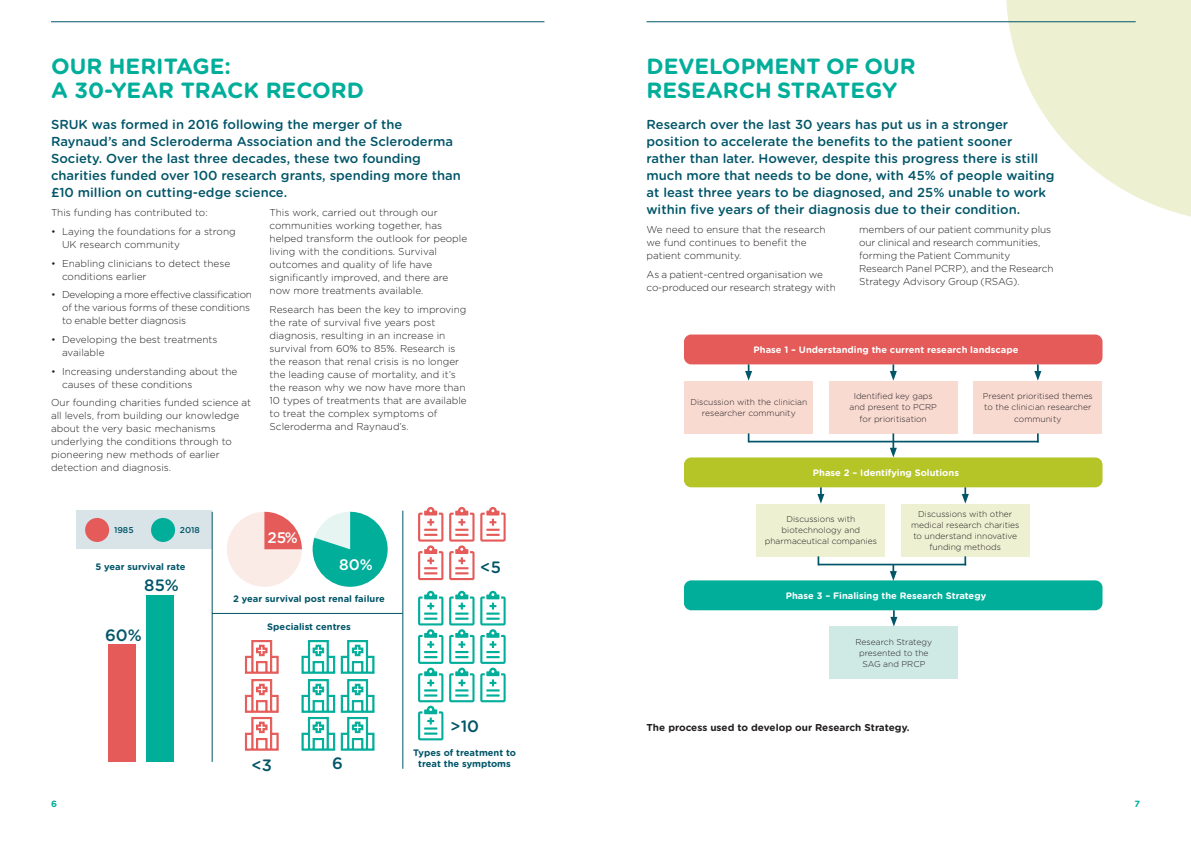
<style>
.page{position:relative;width:1191px;height:842px;background:#fff}
.page>*{position:absolute;margin:0;border:0;box-sizing:border-box;transform-origin:0 0}
.Page_heading_28{font:700 22px/24px "Gotham Rounded";color:#00ae9a}
.t1{font:500 16.4px "Gotham Rounded";color:#005568}
.t2{font:500 15.3px "Gotham Rounded";color:#fff}
.Intro{font:500 13px/17px "Gotham Rounded";color:#005568}
.Body_10_13{font:300 10px/13px "Gotham Rounded";color:#231f20}
.Body_10_13-2{font:700 10px "Gotham Rounded";color:#231f20}
.Body_10_13-3{font:700 9.4px "Gotham Rounded";color:#fff}
.t3{font:700 9.4px/11.2px "Gotham Rounded";color:#005568;text-align:center}
.t4{font:700 9px "Gotham Rounded";color:#00ae9a}
.Body_10_13-4{font:300 8.5px/11.1px "Gotham Rounded";color:#231f20;text-align:center}
.Subhead_2_10_13_BLUE{font:500 8.5px "Gotham Rounded";color:#005568}
</style>
<div class="page">
<svg style="left:1006px;top:0;width:185px;height:217px;fill:#edf0d1"></svg>
<div style="left:77px;top:511px;width:135px;height:38px;background:#d9e4e9"></div>
<div style="left:85px;top:518px;width:24px;height:24px;background:#e45b59;border-radius:50%"></div>
<div style="left:151px;top:518px;width:24px;height:24px;background:#00ae9a;border-radius:50%"></div>
<svg style="left:227px;top:512px;width:75px;height:75px"></svg>
<svg style="left:313px;top:512px;width:75px;height:75px"></svg>
<svg style="left:418px;top:507px;width:25px;height:73px"></svg>
<svg style="left:449px;top:507px;width:25px;height:73px"></svg>
<svg style="left:449px;top:591px;width:25px;height:111px"></svg>
<svg style="left:480px;top:507px;width:25px;height:35px"></svg>
<svg style="left:418px;top:591px;width:25px;height:149px"></svg>
<svg style="left:480px;top:591px;width:25px;height:111px"></svg>
<svg style="left:245px;top:640px;width:33px;height:110px"></svg>
<svg style="left:301px;top:640px;width:34px;height:110px"></svg>
<svg style="left:341px;top:640px;width:33px;height:110px"></svg>
<hr style="left:402px;top:511px;width:1px;height:258px;background:#005568">
<hr style="left:212px;top:512px;width:1px;height:250px;background:#005568">
<hr style="left:212px;top:613px;width:190px;height:1px;background:#005568">
<div style="left:108px;top:644px;width:27px;height:118px;background:#e45b59"></div>
<div style="left:146px;top:595px;width:27px;height:167px;background:#00ae9a"></div>
<div style="left:684px;top:334px;width:418px;height:30px;background:#e45b59;border-radius:7px"></div>
<div style="left:684px;top:457px;width:418px;height:30px;background:#b5c527;border-radius:7px"></div>
<div style="left:684px;top:580px;width:418px;height:30px;background:#00ae9a;border-radius:7px"></div>
<div style="left:756px;top:504px;width:129px;height:52px;background:#edf0d1"></div>
<div style="left:901px;top:504px;width:128px;height:52px;background:#edf0d1"></div>
<div style="left:829px;top:626px;width:129px;height:53px;background:#cfeae5"></div>
<div style="left:684px;top:381px;width:129px;height:52px;background:#f9dad1"></div>
<div style="left:828px;top:381px;width:129px;height:52px;background:#f9dad1"></div>
<div style="left:973px;top:381px;width:129px;height:52px;background:#f9dad1"></div>
<svg style="left:745px;top:364px;width:7px;height:17px"></svg>
<svg style="left:747px;top:433px;width:2px;height:9px"></svg>
<svg style="left:817px;top:556px;width:2px;height:9px"></svg>
<svg style="left:964px;top:556px;width:2px;height:8px"></svg>
<svg style="left:889px;top:364px;width:8px;height:17px"></svg>
<svg style="left:889px;top:433px;width:8px;height:24px"></svg>
<svg style="left:889px;top:565px;width:8px;height:16px"></svg>
<svg style="left:1034px;top:364px;width:7px;height:17px"></svg>
<svg style="left:817px;top:487px;width:7px;height:17px"></svg>
<svg style="left:890px;top:610px;width:7px;height:16px"></svg>
<svg style="left:961px;top:487px;width:7px;height:17px"></svg>
<hr style="left:748px;top:441px;width:290px;height:1px;background:#005568">
<hr style="left:818px;top:564px;width:148px;height:1px;background:#005568">
<hr style="left:646px;top:21px;width:489px;height:1px;background:#005568">
<hr style="left:51px;top:21px;width:493px;height:1px;background:#005568">
<p class="Page_heading_28" style="left:51px;top:54px;width:314px">OUR HERITAGE:<br>A 30-YEAR TRACK RECORD</p>
<p class="Intro" style="left:51px;top:116px;width:411px">SRUK was formed in 2016 following the merger of the Raynaud’s and Scleroderma Association and the Scleroderma Society. Over the last three decades, these two founding charities funded over 100 research grants, spending more than £10 million on cutting-edge science.</p>
<p class="Body_10_13" style="left:51px;top:206px;width:158px">This funding has contributed to:</p>
<p class="Body_10_13" style="left:62px;top:224px;width:175px;text-indent:-11px">• Laying the foundations for a strong<br>UK research community</p>
<p class="Body_10_13" style="left:62px;top:256px;width:170px;text-indent:-11px">• Enabling clinicians to detect these conditions earlier</p>
<p class="Body_10_13" style="left:62px;top:288px;width:191px;text-indent:-11px">• Developing a more effective classification of the various forms of these conditions to enable better diagnosis</p>
<p class="Body_10_13" style="left:62px;top:332px;width:157px;text-indent:-11px">• Developing the best treatments available</p>
<p class="Body_10_13" style="left:62px;top:364px;width:177px;text-indent:-11px">• Increasing understanding about the causes of these conditions</p>
<p class="Body_10_13" style="left:51px;top:396px;width:202px">Our founding charities funded science at all levels, from building our knowledge about the very basic mechanisms underlying the conditions through to pioneering new methods of earlier detection and diagnosis.</p>
<p class="Body_10_13" style="left:269px;top:206px;width:199px">This work, carried out through our communities working together, has helped transform the outlook for people living with the conditions. Survival outcomes and quality of life have significantly improved, and there are now more treatments available.</p>
<p class="Body_10_13" style="left:269px;top:302px;width:199px">Research has been the key to improving the rate of survival five years post diagnosis, resulting in an increase in survival from 60% to 85%. Research is the reason that renal crisis is no longer the leading cause of mortality, and it’s the reason why we now have more than 10 types of treatments that are available to treat the complex symptoms of Scleroderma and Raynaud’s.</p>
<p class="Subhead_2_10_13_BLUE" style="left:114px;top:524px;width:21px">1985</p>
<p class="Subhead_2_10_13_BLUE" style="left:180px;top:524px;width:22px">2018</p>
<p class="t3" style="left:96px;top:561px;width:91px">5 year survival rate</p>
<p class="t1" style="left:144px;top:574px;width:36px">85%</p>
<p class="t1" style="left:105px;top:624px;width:38px">60%</p>
<p class="t2" style="left:267px;top:526px;width:32px">25%</p>
<p class="t2" style="left:339px;top:554px;width:35px">80%</p>
<p class="t3" style="left:233px;top:592px;width:153px">2 year survival post renal failure</p>
<p class="t3" style="left:267px;top:621px;width:85px">Specialist centres</p>
<p class="t1" style="left:480px;top:555px;width:22px">&lt;5</p>
<p class="t1" style="left:251px;top:753px;width:22px">&lt;3</p>
<p class="t1" style="left:332px;top:751px;width:12px">6</p>
<p class="t1" style="left:450px;top:714px;width:30px">&gt;10</p>
<p class="t3" style="left:413px;top:747px;width:105px">Types of treatment to treat the symptoms</p>
<p class="Page_heading_28" style="left:646px;top:54px;width:271px">DEVELOPMENT OF OUR<br>RESEARCH STRATEGY</p>
<p class="Intro" style="left:646px;top:116px;width:409px">Research over the last 30 years has put us in a stronger position to accelerate the benefits to the patient sooner rather than later. However, despite this progress there is still much more that needs to be done, with 45% of people waiting at least three years to be diagnosed, and 25% unable to work within five years of their diagnosis due to their condition.</p>
<p class="Body_10_13" style="left:646px;top:223px;width:181px">We need to ensure that the research we fund continues to benefit the patient community.</p>
<p class="Body_10_13" style="left:646px;top:267px;width:191px">As a patient-centred organisation we co-produced our research strategy with</p>
<p class="Body_10_13" style="left:859px;top:223px;width:196px">members of our patient community plus our clinical and research communities, forming the Patient Community Research Panel PCRP), and the Research Strategy Advisory Group (RSAG).</p>
<p class="Body_10_13-3" style="left:753px;top:343px;width:266px">Phase 1 – Understanding the current research landscape</p>
<p class="Body_10_13-4" style="left:690px;top:396px;width:118px">Discussion with the clinician researcher community</p>
<p class="Body_10_13-4" style="left:849px;top:390px;width:89px">Identified key gaps and present to PCRP for prioritisation</p>
<p class="Body_10_13-4" style="left:982px;top:390px;width:111px">Present prioritised themes to the clinician researcher community</p>
<p class="Body_10_13-3" style="left:813px;top:466px;width:148px">Phase 2 – Identifying Solutions</p>
<p class="Body_10_13-4" style="left:765px;top:513px;width:114px">Discussions with biotechnology and pharmaceutical companies</p>
<p class="Body_10_13-4" style="left:911px;top:508px;width:110px">Discussions with other medical research charities to understand innovative funding methods</p>
<p class="Body_10_13-3" style="left:786px;top:588px;width:202px">Phase 3 – Finalising the Research Strategy</p>
<p class="Body_10_13-4" style="left:855px;top:636px;width:78px">Research Strategy presented to the<br>SAG and PRCP</p>
<p class="Body_10_13-2" style="left:646px;top:720px;width:264px">The process used to develop our Research Strategy.</p>
<p class="t4" style="left:51px;top:797px;width:7px">6</p>
<p class="t4" style="left:1134px;top:797px;width:7px">7</p>
</div>
